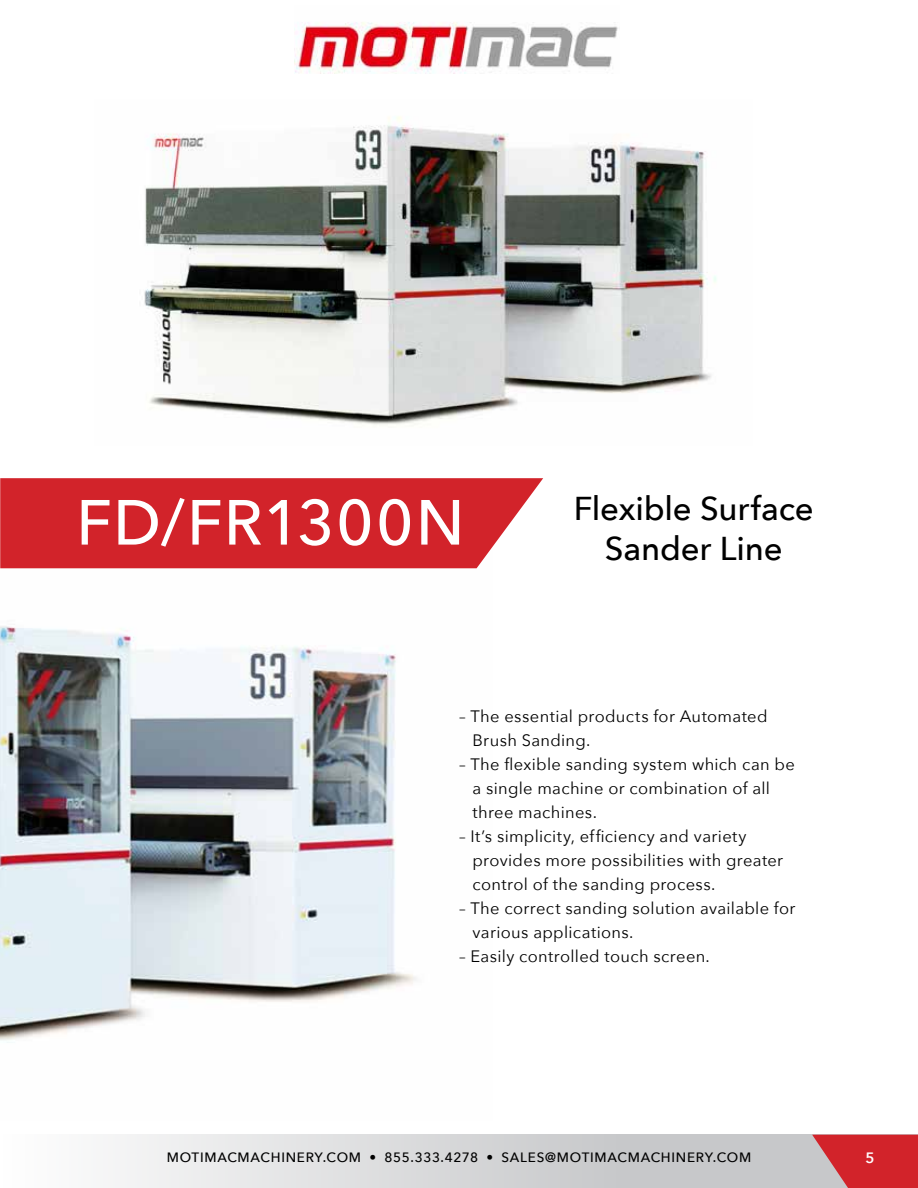
<style>
.page{position:relative;width:918px;height:1188px;background:#fff}
.page>*{position:absolute;margin:0;border:0;box-sizing:border-box;transform-origin:0 0}
.t1{font:500 63px "Avenir Next";letter-spacing:.015em;color:#fff}
.t2{font:500 33px "Avenir Next";letter-spacing:-.005em;color:#000}
.t3{font:16.5px/24px "Avenir Next";letter-spacing:.02em;color:#000}
.t4{font:600 15px "Avenir Next";color:#fff}
.t5{font:500 13.5px "Avenir Next";letter-spacing:.055em;color:#000}
</style>
<div class="page">
<div style="left:0;top:1135px;width:918px;height:53px;background:#c7c8ca"></div>
<svg style="left:812px;top:1135px;width:106px;height:53px"></svg>
<div style="left:0;top:1135px;width:672px;height:53px;background:linear-gradient(to right,#fefefe,#c3c4c6)"></div>
<hr style="left:0;top:1135px;width:1px;height:53px;background:#fff">
<img style="left:295px;top:22px;width:323px;height:52px">
<img style="left:0;top:568px;width:477px;height:475px">
<img style="left:144px;top:116px;width:573px;height:309px">
<svg style="left:0;top:478px;width:543px;height:90px;background:#d43037"></svg>
<h1 class="t1" style="left:76px;top:469px;width:390px">FD/FR1300N</h1>
<h2 class="t2" style="left:574px;top:481px;width:242px">Flexible Surface</h2>
<h2 class="t2" style="left:605px;top:520px;width:179px">Sander Line</h2>
<p class="t3" style="left:472px;top:703px;width:297px;text-indent:-13px">– The essential products for Automated<br>Brush Sanding.</p>
<p class="t3" style="left:472px;top:751px;width:324px;text-indent:-13px">– The flexible sanding system which can be a single machine or combination of all three machines.</p>
<p class="t3" style="left:472px;top:823px;width:312px;text-indent:-13px">– It’s simplicity, efficiency and variety provides more possibilities with greater control of the sanding process.</p>
<p class="t3" style="left:472px;top:895px;width:325px;text-indent:-13px">– The correct sanding solution available for various applications.</p>
<p class="t3" style="left:459px;top:943px;width:252px">– Easily controlled touch screen.</p>
<p class="t5" style="left:167px;top:1145px;width:586px">MOTIMACMACHINERY.COM • 855.333.4278 • SALES@MOTIMACMACHINERY.COM</p>
<p class="t4" style="left:865px;top:1144px;width:11px">5</p>
</div>
